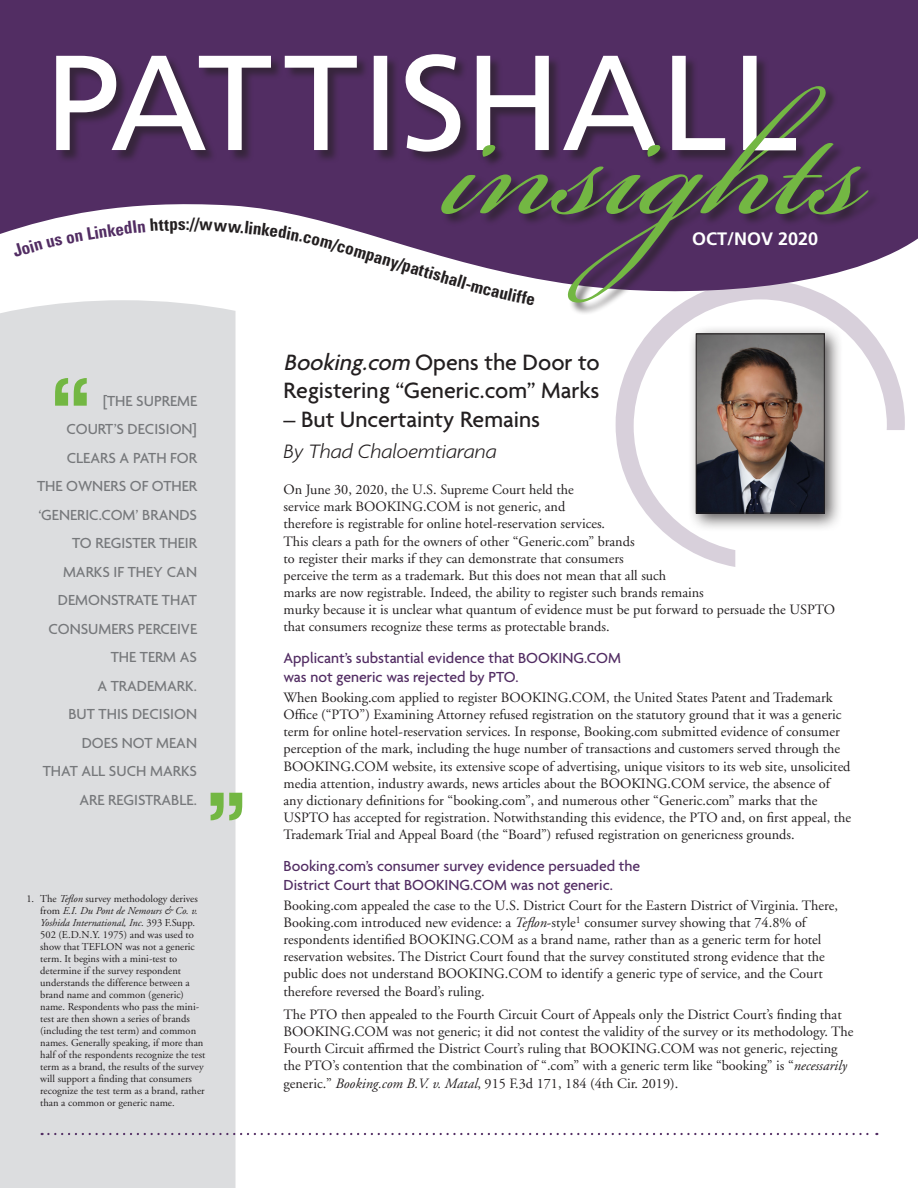
<style>
.page{position:relative;width:918px;height:1188px;background:#fff}
.page>*{position:absolute;margin:0;border:0;box-sizing:border-box;transform-origin:0 0}
.Article_HD{font:500 24px/28.5px "Agenda";color:#231f20}
.Article_byline{font:italic 300 21px "Agenda";color:#231f20}
.t1{font:700 18px "Frutiger";color:#fff}
.t2{font:700 condensed 17.25px "Univers";color:#231f20}
.Nwsltr_Callout{font:500 15.75px/28.5px "Agenda";color:#76787b;text-align:right}
.Nwsltr_Article_SBHD{font:500 15.75px/18.9px "Agenda";color:#522d63}
.Nwsltr_Body{font:14.25px/17.1px "Adobe Garamond";color:#231f20}
.Article_footnotes{font:10.5px/12px "Adobe Garamond";color:#231f20}
.s1{font-style:italic}
</style>
<div class="page">
<div style="left:0;top:300px;width:236px;height:888px;background:#dcdddf"></div>
<svg style="left:616px;top:315px;width:289px;height:252px"></svg>
<div style="left:687px;top:325px;width:156px;height:207px;background:#231f20;opacity:.75"></div>
<img style="left:698px;top:336px;width:125px;height:175px">
<div style="left:696px;top:334px;width:129px;height:179px;border:1px solid #231f20"></div>
<svg style="left:42px;top:1133px;width:835px;height:2px"></svg>
<svg style="left:55px;top:378px;width:32px;height:28px"></svg>
<svg style="left:211px;top:793px;width:31px;height:27px"></svg>
<div style="left:0;top:0;width:918px;height:258px;background:#522d63"></div>
<div style="left:57px;top:55px;width:752px;height:109px;background:#231f20;opacity:.58"></div>
<svg style="left:56px;top:54px;width:740px;height:98px;fill:#522d63"></svg>
<div style="left:442px;top:87px;width:439px;height:228px;background:#231f20;opacity:.58"></div>
<svg style="left:441px;top:86px;width:428px;height:217px;background:#6d5b73"></svg>
<svg style="left:755px;top:138px;width:41px;height:12px"></svg>
<svg style="left:12px;top:219px;width:166px;height:39px"></svg>
<svg style="left:194px;top:218px;width:152px;height:35px"></svg>
<svg style="left:466px;top:282px;width:69px;height:23px"></svg>
<p class="t2" style="left:178px;top:213px;width:18px">s:/</p>
<p class="Nwsltr_Callout" style="left:103px;top:386px;width:96px">[THE SUPREME</p>
<p class="Nwsltr_Callout" style="left:67px;top:414px;width:132px;text-align:left">COURT’S DECISION]<br>CLEARS A PATH FOR</p>
<p class="Nwsltr_Callout" style="left:37px;top:471px;width:161px">THE OWNERS OF OTHER ‘GENERIC.COM’ BRANDS<br>TO REGISTER THEIR<br>MARKS IF THEY CAN<br>DEMONSTRATE THAT<br>CONSUMERS PERCEIVE</p>
<p class="Nwsltr_Callout" style="left:111px;top:642px;width:88px">THE TERM AS</p>
<p class="Nwsltr_Callout" style="left:97px;top:671px;width:101px">A TRADEMARK.</p>
<p class="Nwsltr_Callout" style="left:68px;top:699px;width:130px">BUT THIS DECISION<br>DOES NOT MEAN</p>
<p class="Nwsltr_Callout" style="left:43px;top:756px;width:156px">THAT ALL SUCH MARKS<br>ARE REGISTRABLE.</p>
<p class="Article_footnotes" style="left:40px;top:893px;width:167px;text-indent:-14px">1. The <span class="s1">Teflon</span> survey methodology derives from <span class="s1">E.I. Du Pont de Nemours &amp; Co. v.<br>Yoshida International, Inc</span>. 393 F.Supp.<br>502 (E.D.N.Y. 1975) and was used to show that TEFLON was not a generic term. It begins with a mini-test to determine if the survey respondent understands the difference between a brand name and common (generic) name. Respondents who pass the mini&shy;test are then shown a series of brands (including the test term) and common names. Generally speaking, if more than half of the respondents recognize the test term as a brand, the results of the survey will support a finding that consumers recognize the test term as a brand, rather than a common or generic name.</p>
<p class="t2" style="left:349px;top:237px;width:70px;rotate:17deg">ompany/p</p>
<p class="t2" style="left:414px;top:257px;width:33px;rotate:16deg">attis</p>
<p class="t2" style="left:444px;top:265px;width:27px;rotate:17deg">hall</p>
<p class="Article_HD" style="left:284px;top:347px;width:318px"><span class="s1">Booking.com</span> Opens the Door to<br>Registering “Generic.com” Marks</p>
<p class="Article_HD" style="left:284px;top:404px;width:258px">– But Uncertainty Remains</p>
<p class="Article_byline" style="left:284px;top:439px;width:215px">By Thad Chaloemtiarana</p>
<p class="t1" style="left:692px;top:228px;width:128px">OCT/NOV 2020</p>
<p class="Nwsltr_Body" style="left:284px;top:482px;width:553px">On June 30, 2020, the U.S. Supreme Court held the<br>service mark BOOKING.COM is not generic, and<br>therefore is registrable for online hotel-reservation services.<br>This clears a path for the owners of other “Generic.com” brands<br>to register their marks if they can demonstrate that consumers<br>perceive the term as a trademark. But this does not mean that all such<br>marks are now registrable. Indeed, the ability to register such brands remains<br>murky because it is unclear what quantum of evidence must be put forward to persuade the USPTO that consumers recognize these terms as protectable brands.</p>
<p class="Nwsltr_Article_SBHD" style="left:284px;top:648px;width:339px">Applicant’s substantial evidence that BOOKING.COM was not generic was rejected by PTO.</p>
<p class="Nwsltr_Body" style="left:284px;top:689px;width:569px">When Booking.com applied to register BOOKING.COM, the United States Patent and Trademark Office (“PTO”) Examining Attorney refused registration on the statutory ground that it was a generic term for online hotel-reservation services. In response, Booking.com submitted evidence of consumer perception of the mark, including the huge number of transactions and customers served through the BOOKING.COM website, its extensive scope of advertising, unique visitors to its web site, unsolicited media attention, industry awards, news articles about the BOOKING.COM service, the absence of any dictionary definitions for “booking.com”, and numerous other “Generic.com” marks that the USPTO has accepted for registration. Notwithstanding this evidence, the PTO and, on first appeal, the Trademark Trial and Appeal Board (the “Board”) refused registration on genericness grounds.</p>
<p class="Nwsltr_Article_SBHD" style="left:284px;top:856px;width:358px">Booking.com’s consumer survey evidence persuaded the<br>District Court that BOOKING.COM was not generic.</p>
<p class="Nwsltr_Body" style="left:284px;top:897px;width:556px">Booking.com appealed the case to the U.S. District Court for the Eastern District of Virginia. There, Booking.com introduced new evidence: a <span class="s1">Teflon</span>-style<sup>1</sup> consumer survey showing that 74.8% of respondents identified BOOKING.COM as a brand name, rather than as a generic term for hotel reservation websites. The District Court found that the survey constituted strong evidence that the public does not understand BOOKING.COM to identify a generic type of service, and the Court therefore reversed the Board’s ruling.</p>
<p class="Nwsltr_Body" style="left:284px;top:1006px;width:572px">The PTO then appealed to the Fourth Circuit Court of Appeals only the District Court’s finding that BOOKING.COM was not generic; it did not contest the validity of the survey or its methodology. The Fourth Circuit affirmed the District Court’s ruling that BOOKING.COM was not generic, rejecting the PTO’s contention that the combination of “.com” with a generic term like “booking” is “<span class="s1">necessarily </span>generic.” <span class="s1">Booking.com B.V. v. Matal</span>, 915 F.3d 171, 184 (4th Cir. 2019).</p>
</div>
